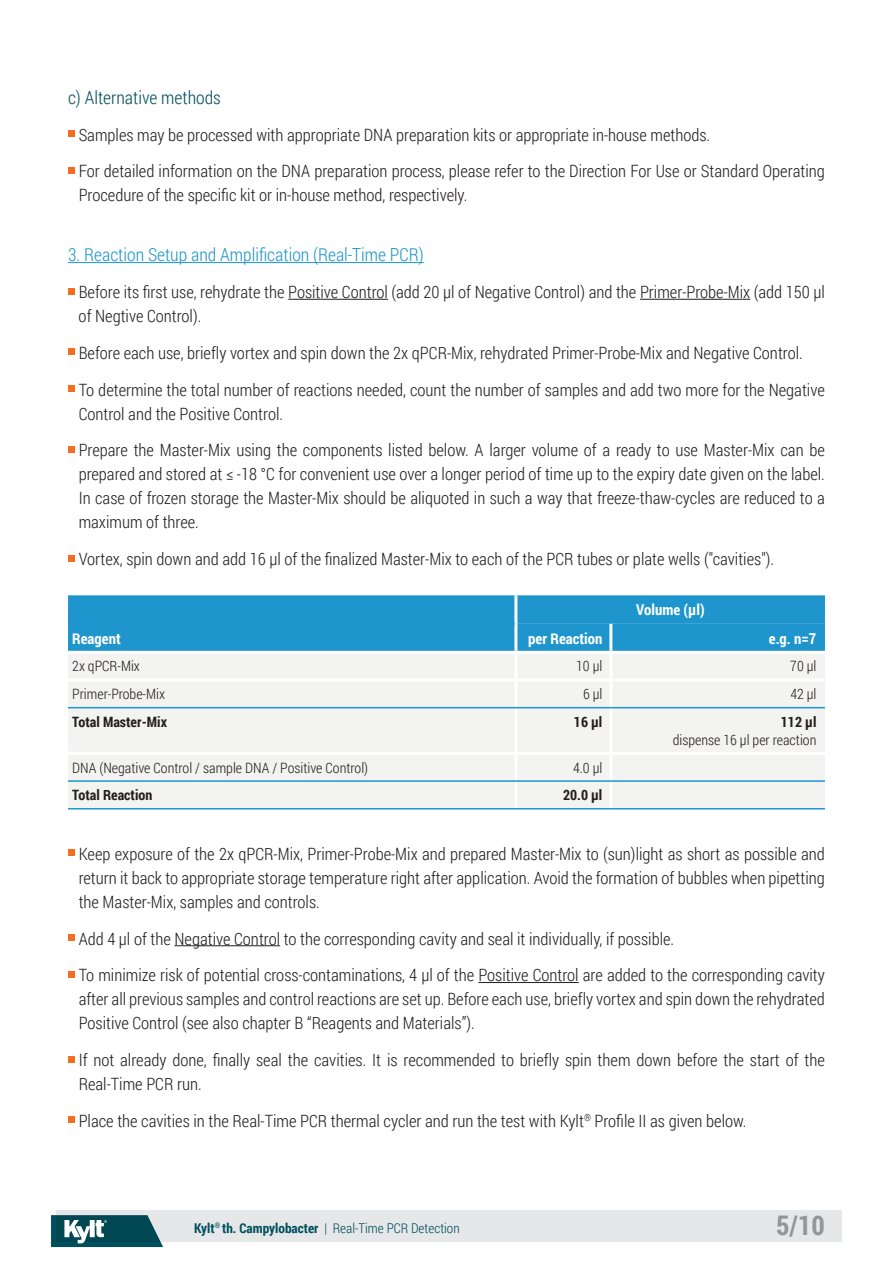
<style>
.page{position:relative;width:893px;height:1263px;background:#fff}
.page>*{position:absolute;margin:0;border:0;box-sizing:border-box;transform-origin:0 0}
.t1{font:700 27px "Roboto Condensed";color:#939598}
.t2{font:300 18px "Roboto Condensed";color:#1e96cd}
.t3{font:300 18px "Roboto Condensed";color:#004f5d}
.t4{font:300 16.95px/24px "Roboto Condensed";color:#231f20}
.t5{font:700 15px "Roboto Condensed";color:#fff}
.t6{font:300 14.25px "Roboto Condensed";color:#231f20}
.t7{font:700 14.25px "Roboto Condensed";color:#231f20}
.t8{font:300 13.5px "Roboto Condensed";color:#004f5d}
.s1{font-weight:700}
</style>
<div class="page">
<div style="left:56px;top:1210px;width:786px;height:32px;background:#e6e7e9"></div>
<svg style="left:51px;top:1215px;width:112px;height:32px;background:#346d78"></svg>
<hr style="left:68px;top:262px;width:356px;height:1px;background:#1e96cd">
<hr style="left:288px;top:299px;width:100px;height:1px;background:#231f20">
<hr style="left:640px;top:299px;width:110px;height:1px;background:#231f20">
<svg style="left:68px;top:288px;width:6px;height:6px"></svg>
<svg style="left:68px;top:349px;width:6px;height:6px"></svg>
<div style="left:68px;top:385px;width:6px;height:7px;background:#f36e21"></div>
<svg style="left:68px;top:446px;width:6px;height:6px"></svg>
<svg style="left:68px;top:555px;width:6px;height:6px"></svg>
<div style="left:68px;top:595px;width:757px;height:56px;background:#1e96cd"></div>
<div style="left:68px;top:654px;width:757px;height:154px;background:#f3f3f1"></div>
<hr style="left:514px;top:624px;width:3px;height:27px;background:#fff">
<hr style="left:609px;top:624px;width:3px;height:27px;background:#fff">
<hr style="left:514px;top:654px;width:3px;height:24px;background:#fff">
<hr style="left:609px;top:654px;width:3px;height:24px;background:#fff">
<hr style="left:514px;top:681px;width:3px;height:26px;background:#fff">
<hr style="left:609px;top:681px;width:3px;height:26px;background:#fff">
<hr style="left:514px;top:708px;width:3px;height:44px;background:#fff">
<hr style="left:609px;top:708px;width:3px;height:44px;background:#fff">
<hr style="left:514px;top:755px;width:3px;height:25px;background:#fff">
<hr style="left:609px;top:755px;width:3px;height:25px;background:#fff">
<hr style="left:514px;top:782px;width:3px;height:26px;background:#fff">
<hr style="left:609px;top:782px;width:3px;height:26px;background:#fff">
<hr style="left:68px;top:678px;width:448px;height:3px;background:#fff">
<hr style="left:516px;top:678px;width:95px;height:3px;background:#fff">
<hr style="left:611px;top:678px;width:214px;height:3px;background:#fff">
<hr style="left:68px;top:752px;width:448px;height:3px;background:#fff">
<hr style="left:516px;top:752px;width:95px;height:3px;background:#fff">
<hr style="left:611px;top:752px;width:214px;height:3px;background:#fff">
<hr style="left:68px;top:707px;width:448px;height:1px;background:#1e96cd">
<hr style="left:516px;top:707px;width:95px;height:1px;background:#1e96cd">
<hr style="left:611px;top:707px;width:214px;height:1px;background:#1e96cd">
<hr style="left:68px;top:780px;width:448px;height:2px;background:#1e96cd">
<hr style="left:516px;top:780px;width:95px;height:2px;background:#1e96cd">
<hr style="left:611px;top:780px;width:214px;height:2px;background:#1e96cd">
<hr style="left:68px;top:808px;width:448px;height:1px;background:#1e96cd">
<hr style="left:516px;top:808px;width:95px;height:1px;background:#1e96cd">
<hr style="left:611px;top:808px;width:214px;height:1px;background:#1e96cd">
<hr style="left:514px;top:595px;width:3px;height:29px;background:#fff">
<hr style="left:68px;top:622px;width:446px;height:3px;background:#1e96cd">
<svg style="left:68px;top:131px;width:6px;height:6px"></svg>
<div style="left:68px;top:167px;width:6px;height:7px;background:#f36e21"></div>
<hr style="left:174px;top:945px;width:106px;height:1px;background:#231f20">
<hr style="left:478px;top:982px;width:101px;height:1px;background:#231f20">
<svg style="left:68px;top:850px;width:6px;height:6px"></svg>
<div style="left:68px;top:934px;width:6px;height:7px;background:#f36e21"></div>
<svg style="left:68px;top:971px;width:6px;height:6px"></svg>
<svg style="left:68px;top:1056px;width:6px;height:6px"></svg>
<svg style="left:68px;top:1117px;width:6px;height:6px"></svg>
<p class="t3" style="left:68px;top:85px;width:154px">c) Alternative methods</p>
<p class="t4" style="left:79px;top:116px;width:748px;line-height:36.8px">Samples may be processed with appropriate DNA preparation kits or appropriate in-house methods.<br>For detailed information on the DNA preparation process, please refer to the Direction For Use or Standard Operating</p>
<p class="t4" style="left:79px;top:183px;width:390px">Procedure of the specific kit or in-house method, respectively.</p>
<p class="t2" style="left:68px;top:242px;width:357px">3. Reaction Setup and Amplification (Real-Time PCR)</p>
<p class="t4" style="left:79px;top:279px;width:748px">Before its first use, rehydrate the Positive Control (add 20 μl of Negative Control) and the Primer-Probe-Mix (add 150 µl of Negtive Control).</p>
<p class="t4" style="left:79px;top:334px;width:748px;line-height:36.8px">Before each use, briefly vortex and spin down the 2x qPCR-Mix, rehydrated Primer-Probe-Mix and Negative Control.<br>To determine the total number of reactions needed, count the number of samples and add two more for the Negative</p>
<p class="t4" style="left:79px;top:395px;width:748px;line-height:36.8px">Control and the Positive Control.<br>Prepare the Master-Mix using the components listed below. A larger volume of a ready to use Master-Mix can be</p>
<p class="t4" style="left:79px;top:462px;width:748px;text-align:justify">prepared and stored at ≤ -18 °C for convenient use over a longer period of time up to the expiry date given on the label.<br>In case of frozen storage the Master-Mix should be aliquoted in such a way that freeze-thaw-cycles are reduced to a maximum of three.</p>
<p class="t4" style="left:79px;top:546px;width:697px">Vortex, spin down and add 16 µl of the finalized Master-Mix to each of the PCR tubes or plate wells ("cavities").</p>
<p class="t5" style="left:636px;top:599px;width:70px">Volume (µl)</p>
<p class="t5" style="left:72px;top:628px;width:50px">Reagent</p>
<p class="t5" style="left:528px;top:628px;width:76px">per Reaction</p>
<p class="t5" style="left:769px;top:628px;width:49px">e.g. n=7</p>
<p class="t6" style="left:72px;top:656px;width:69px">2x qPCR-Mix</p>
<p class="t6" style="left:576px;top:656px;width:28px">10 µl</p>
<p class="t6" style="left:790px;top:656px;width:28px">70 µl</p>
<p class="t6" style="left:72px;top:684px;width:94px">Primer-Probe-Mix</p>
<p class="t6" style="left:583px;top:684px;width:21px">6 µl</p>
<p class="t6" style="left:790px;top:684px;width:28px">42 µl</p>
<p class="t7" style="left:72px;top:712px;width:96px">Total Master-Mix</p>
<p class="t7" style="left:574px;top:712px;width:30px">16 µl</p>
<p class="t7" style="left:781px;top:712px;width:37px">112 µl</p>
<p class="t6" style="left:673px;top:730px;width:145px">dispense 16 µl per reaction</p>
<p class="t6" style="left:72px;top:758px;width:297px">DNA (Negative Control / sample DNA / Positive Control)</p>
<p class="t6" style="left:573px;top:758px;width:31px">4.0 µl</p>
<p class="t7" style="left:72px;top:785px;width:82px">Total Reaction</p>
<p class="t7" style="left:563px;top:785px;width:41px">20.0 µl</p>
<p class="t4" style="left:79px;top:841px;width:748px;text-align:justify">Keep exposure of the 2x qPCR-Mix, Primer-Probe-Mix and prepared Master-Mix to (sun)light as short as possible and return it back to appropriate storage temperature right after application. Avoid the formation of bubbles when pipetting the Master‑Mix, samples and controls.</p>
<p class="t4" style="left:79px;top:919px;width:748px;line-height:36.8px">Add 4 μl of the Negative Control to the corresponding cavity and seal it individually, if possible.<br>To minimize risk of potential cross-contaminations, 4 μl of the Positive Control are added to the corresponding cavity</p>
<p class="t4" style="left:79px;top:987px;width:748px">after all previous samples and control reactions are set up. Before each use, briefly vortex and spin down the rehydrated<br>Positive Control (see also chapter B “Reagents and Materials”).</p>
<p class="t4" style="left:79px;top:1047px;width:748px">If not already done, finally seal the cavities. It is recommended to briefly spin them down before the start of the<br>Real‑Time PCR run.</p>
<p class="t4" style="left:79px;top:1108px;width:669px">Place the cavities in the Real-Time PCR thermal cycler and run the test with Kylt<sup>®</sup> Profile II as given below.</p>
<p class="t8" style="left:194px;top:1218px;width:267px"><span class="s1">Kylt</span><sup>®</sup> <span class="s1">th. Campylobacter</span> | Real-Time PCR Detection</p>
<h1 class="t1" style="left:776px;top:1206px;width:50px">5/10</h1>
</div>
